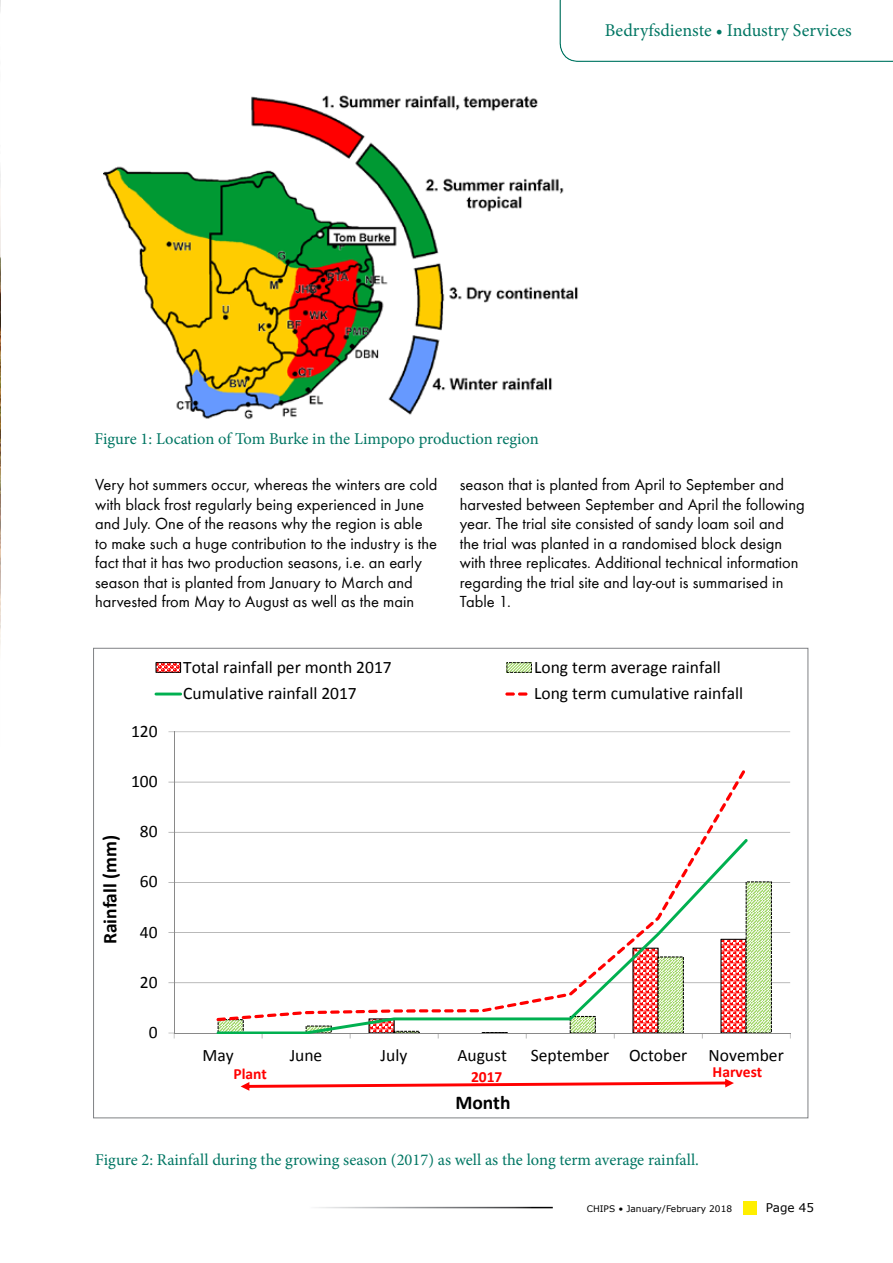
<style>
.page{position:relative;width:893px;height:1263px;background:#fff}
.page>*{position:absolute;margin:0;border:0;box-sizing:border-box;transform-origin:0 0}
.t1{font:700 19.5px "Calibri";color:#000}
.t2{font:18px "Minion Pro";color:#007663}
.t3{font:17.55px "Calibri";color:#000}
.t4{font:16.5px/19.5px "Bright";color:#000}
.t5{font:16.5px "Minion Pro";color:#007663}
.t6{font:700 15.6px "Calibri";color:#f00}
.t7{font:12px "MS Reference Sans Serif";color:#000}
.t8{font:9px "MS Reference Sans Serif";color:#000}
</style>
<div class="page">
<div style="left:743px;top:1200px;width:14px;height:14px;background:#ffef00"></div>
<img style="left:0;top:0;width:1px;height:647px">
<img style="left:103px;top:95px;width:475px;height:325px">
<hr style="left:174px;top:982px;width:616px;height:1px;background:#898989">
<hr style="left:174px;top:932px;width:616px;height:1px;background:#898989">
<hr style="left:174px;top:882px;width:616px;height:1px;background:#898989">
<hr style="left:174px;top:832px;width:616px;height:1px;background:#898989">
<hr style="left:174px;top:782px;width:616px;height:1px;background:#898989">
<hr style="left:174px;top:732px;width:616px;height:1px;background:#898989">
<svg style="left:748px;top:881px;width:24px;height:152px;background:#c1dea3"></svg>
<hr style="left:174px;top:732px;width:1px;height:301px;background:#898989">
<hr style="left:174px;top:1033px;width:616px;height:1px;background:#898989">
<svg style="left:168px;top:1033px;width:7px;height:5px"></svg>
<svg style="left:217px;top:839px;width:531px;height:194px"></svg>
<svg style="left:216px;top:770px;width:529px;height:251px"></svg>
<svg style="left:155px;top:662px;width:26px;height:11px"></svg>
<svg style="left:506px;top:662px;width:26px;height:11px"></svg>
<hr style="left:155px;top:692px;width:27px;height:3px;background:#00b050">
<svg style="left:505px;top:692px;width:10px;height:4px"></svg>
<svg style="left:518px;top:692px;width:9px;height:4px"></svg>
<svg style="left:241px;top:1079px;width:493px;height:12px"></svg>
<p class="t2" style="left:605px;top:18px;width:248px">Bedryfsdienste • Industry Services</p>
<p class="t5" style="left:94px;top:427px;width:446px">Figure 1: Location of Tom Burke in the Limpopo production region</p>
<p class="t4" style="left:95px;top:475px;width:344px">Very hot summers occur, whereas the winters are cold with black frost regularly being experienced in June and July. One of the reasons why the region is able to make such a huge contribution to the industry is the fact that it has two production seasons, i.e. an early season that is planted from January to March and harvested from May to August as well as the main</p>
<p class="t4" style="left:460px;top:475px;width:347px">season that is planted from April to September and harvested between September and April the following year. The trial site consisted of sandy loam soil and the trial was planted in a randomised block design with three replicates. Additional technical information regarding the trial site and lay-out is summarised in Table 1.</p>
<p class="t3" style="left:131px;top:720px;width:28px">120</p>
<p class="t3" style="left:131px;top:770px;width:28px">100</p>
<p class="t1" style="left:97px;top:944px;width:111px;rotate:-90deg">Rainfall (mm)</p>
<p class="t3" style="left:140px;top:820px;width:19px">80</p>
<p class="t3" style="left:140px;top:870px;width:19px">60</p>
<p class="t3" style="left:140px;top:921px;width:19px">40</p>
<p class="t3" style="left:140px;top:971px;width:19px">20</p>
<p class="t3" style="left:149px;top:1021px;width:10px">0</p>
<p class="t3" style="left:183px;top:656px;width:210px">Total rainfall per month 2017</p>
<p class="t3" style="left:534px;top:656px;width:188px">Long term average rainfall</p>
<p class="t3" style="left:183px;top:682px;width:175px">Cumulative rainfall 2017</p>
<p class="t3" style="left:534px;top:682px;width:210px">Long term cumulative rainfall</p>
<p class="t3" style="left:202px;top:1044px;width:33px">May</p>
<p class="t3" style="left:290px;top:1044px;width:34px">June</p>
<p class="t3" style="left:381px;top:1044px;width:28px">July</p>
<p class="t3" style="left:457px;top:1044px;width:51px">August</p>
<p class="t3" style="left:531px;top:1044px;width:255px">September October November</p>
<p class="t6" style="left:233px;top:1063px;width:35px">Plant</p>
<p class="t6" style="left:471px;top:1067px;width:33px">2017</p>
<p class="t1" style="left:455px;top:1089px;width:57px">Month</p>
<p class="t6" style="left:713px;top:1062px;width:51px">Harvest</p>
<p class="t5" style="left:95px;top:1149px;width:605px">Figure 2: Rainfall during the growing season (2017) as well as the long term average rainfall.</p>
<p class="t8" style="left:587px;top:1203px;width:147px">CHIPS • January/February 2018</p>
<p class="t7" style="left:766px;top:1200px;width:50px">Page 45</p>
</div>
